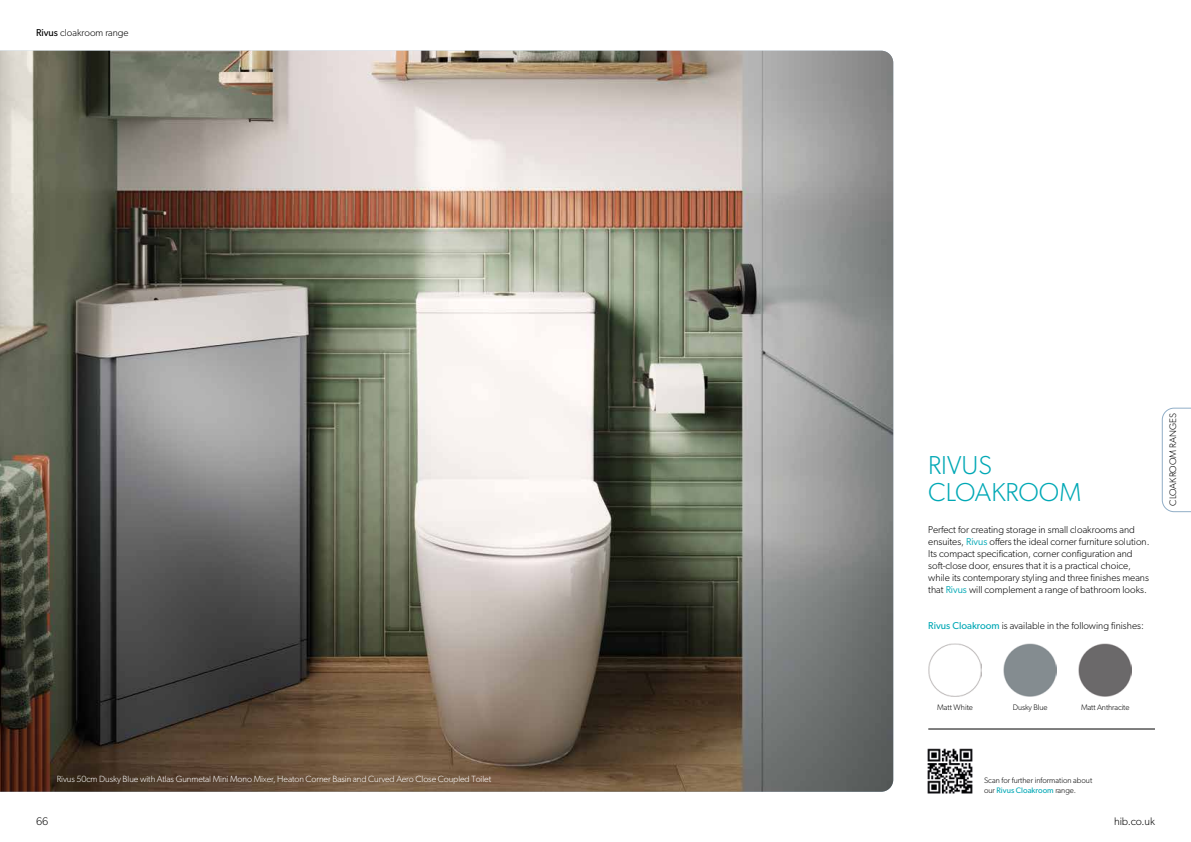
<style>
.page{position:relative;width:1191px;height:842px;background:#fff}
.page>*{position:absolute;margin:0;border:0;box-sizing:border-box;transform-origin:0 0}
.t1{font:300 26px/27px "Gibson";color:#00a8b5}
.t2{font:300 11px "Gibson";letter-spacing:-.01em;color:#000}
.t3{font:300 10px/12px "Gibson";color:#000}
.t4{font:300 9.5px "Gibson";color:#000}
.t5{font:300 9px "Gibson";letter-spacing:-.01em;color:#fff}
.t6{font:300 8px/9.6px "Gibson";color:#000}
.s1{font-weight:400}
.s2{font-weight:400;color:#00a8b5}
</style>
<div class="page">
<img style="left:0;top:51px;width:893px;height:741px">
<img style="left:928px;top:643px;width:53px;height:53px">
<img style="left:1003px;top:643px;width:53px;height:53px">
<img style="left:1078px;top:643px;width:53px;height:53px">
<img style="left:927px;top:748px;width:46px;height:46px">
<hr style="left:928px;top:729px;width:227px;height:1px;background:#000">
<svg style="left:1161px;top:407px;width:30px;height:105px"></svg>
<p class="t3" style="left:36px;top:26px;width:94px"><span class="s1">Rivus</span> cloakroom range</p>
<h1 class="t1" style="left:928px;top:451px;width:154px">RIVUS<br>CLOAKROOM</h1>
<p class="t3" style="left:928px;top:524px;width:223px">Perfect for creating storage in small cloakrooms and ensuites, <span class="s2">Rivus</span> offers the ideal corner furniture solution.<br>Its compact specification, corner configuration and soft-close door, ensures that it is a practical choice, while its contemporary styling and three finishes means that <span class="s2">Rivus</span> will complement a range of bathroom looks.</p>
<p class="t3" style="left:928px;top:619px;width:217px"><span class="s2">Rivus Cloakroom</span> is available in the following finishes:</p>
<p class="t4" style="left:1167px;top:506px;width:94px;rotate:-90deg">CLOAKROOM RANGES</p>
<p class="t5" style="left:57px;top:773px;width:436px">Rivus 50cm Dusky Blue with Atlas Gunmetal Mini Mono Mixer, Heaton Corner Basin and Curved Aero Close Coupled Toilet</p>
<p class="t6" style="left:937px;top:703px;width:37px">Matt White</p>
<p class="t6" style="left:1012px;top:703px;width:36px">Dusky Blue</p>
<p class="t6" style="left:1081px;top:703px;width:50px">Matt Anthracite</p>
<p class="t6" style="left:984px;top:775px;width:110px">Scan for further information about our <span class="s2">Rivus Cloakroom</span> range.</p>
<p class="t2" style="left:36px;top:814px;width:14px">66</p>
<p class="t2" style="left:1114px;top:814px;width:42px">hib.co.uk</p>
</div>
